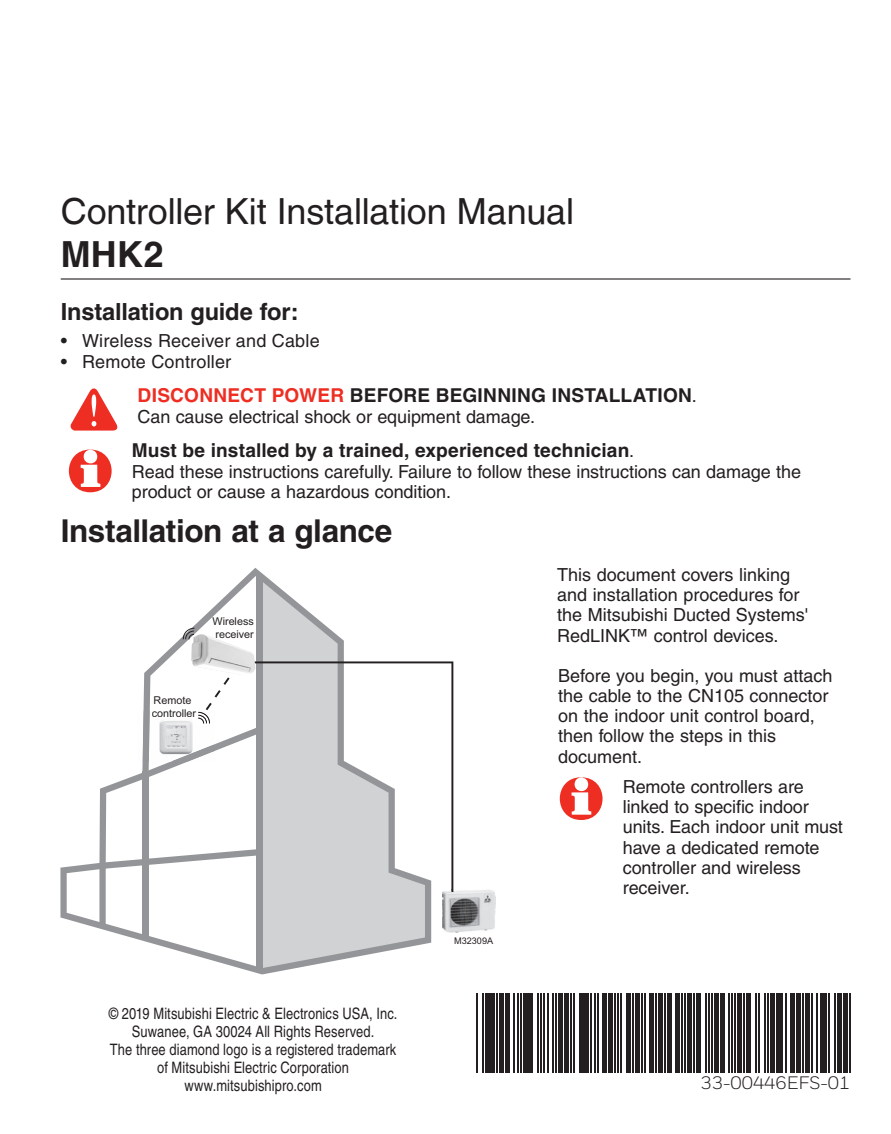
<style>
.page{position:relative;width:891px;height:1134px;background:#fff}
.page>*{position:absolute;margin:0;border:0;box-sizing:border-box;transform-origin:0 0}
.t1{font:36px "Helvetica LT";letter-spacing:-.005em;color:#231f20}
.t2{font:700 36px "Helvetica";color:#231f20}
.Heading_1{font:700 31.5px "Helvetica";letter-spacing:-.015em;color:#231f20}
.Header_Bold{font:700 23.62px "Helvetica";letter-spacing:-.005em;color:#231f20}
.Captions{font:700 19.12px "Helvetica";letter-spacing:.01em;color:#231f20}
.Captions-2{font:18px/20.2px "Helvetica";letter-spacing:-.005em;color:#231f20}
.Text_Sans{font:18px/20.2px "Helvetica";color:#231f20}
.Captions-3{font:18px "Helvetica";letter-spacing:.015em;color:#231f20}
.t3{font:18px "Honeywell Sans";color:#231f20}
.t4{font:condensed 15.75px "Helvetica";letter-spacing:.005em;color:#231f20}
.t5{font:10.8px/12.8px "Arial";color:#231f20}
.t6{font:9.22px "Arial";color:#231f20}
.s1{color:#ee2e22}
.s2{font-weight:400;font-size:18px}
</style>
<div class="page">
<hr style="left:61px;top:278px;width:789px;height:2px;background:#231f20">
<hr style="left:476px;top:994px;width:2px;height:79px;background:#231f20">
<hr style="left:482px;top:994px;width:2px;height:79px;background:#231f20">
<hr style="left:485px;top:994px;width:4px;height:79px;background:#231f20">
<hr style="left:491px;top:994px;width:4px;height:79px;background:#231f20">
<hr style="left:497px;top:994px;width:1px;height:79px;background:#231f20">
<hr style="left:500px;top:994px;width:4px;height:79px;background:#231f20">
<hr style="left:505px;top:994px;width:4px;height:79px;background:#231f20">
<hr style="left:514px;top:994px;width:1px;height:79px;background:#231f20">
<hr style="left:517px;top:994px;width:1px;height:79px;background:#231f20">
<hr style="left:520px;top:994px;width:2px;height:79px;background:#231f20">
<hr style="left:523px;top:994px;width:4px;height:79px;background:#231f20">
<hr style="left:529px;top:994px;width:4px;height:79px;background:#231f20">
<hr style="left:537px;top:994px;width:2px;height:79px;background:#231f20">
<hr style="left:540px;top:994px;width:2px;height:79px;background:#231f20">
<hr style="left:544px;top:994px;width:1px;height:79px;background:#231f20">
<hr style="left:547px;top:994px;width:1px;height:79px;background:#231f20">
<hr style="left:552px;top:994px;width:2px;height:79px;background:#231f20">
<hr style="left:556px;top:994px;width:1px;height:79px;background:#231f20">
<hr style="left:559px;top:994px;width:4px;height:79px;background:#231f20">
<hr style="left:565px;top:994px;width:4px;height:79px;background:#231f20">
<hr style="left:570px;top:994px;width:2px;height:79px;background:#231f20">
<hr style="left:573px;top:994px;width:2px;height:79px;background:#231f20">
<hr style="left:579px;top:994px;width:4px;height:79px;background:#231f20">
<hr style="left:585px;top:994px;width:4px;height:79px;background:#231f20">
<hr style="left:590px;top:994px;width:2px;height:79px;background:#231f20">
<hr style="left:594px;top:994px;width:1px;height:79px;background:#231f20">
<hr style="left:597px;top:994px;width:2px;height:79px;background:#231f20">
<hr style="left:603px;top:994px;width:4px;height:79px;background:#231f20">
<hr style="left:608px;top:994px;width:4px;height:79px;background:#231f20">
<hr style="left:614px;top:994px;width:2px;height:79px;background:#231f20">
<hr style="left:617px;top:994px;width:2px;height:79px;background:#231f20">
<hr style="left:620px;top:994px;width:2px;height:79px;background:#231f20">
<hr style="left:626px;top:994px;width:4px;height:79px;background:#231f20">
<hr style="left:632px;top:994px;width:1px;height:79px;background:#231f20">
<hr style="left:635px;top:994px;width:4px;height:79px;background:#231f20">
<hr style="left:641px;top:994px;width:1px;height:79px;background:#231f20">
<hr style="left:644px;top:994px;width:2px;height:79px;background:#231f20">
<hr style="left:650px;top:994px;width:4px;height:79px;background:#231f20">
<hr style="left:655px;top:994px;width:2px;height:79px;background:#231f20">
<hr style="left:659px;top:994px;width:4px;height:79px;background:#231f20">
<hr style="left:664px;top:994px;width:2px;height:79px;background:#231f20">
<hr style="left:667px;top:994px;width:4px;height:79px;background:#231f20">
<hr style="left:676px;top:994px;width:4px;height:79px;background:#231f20">
<hr style="left:681px;top:994px;width:2px;height:79px;background:#231f20">
<hr style="left:684px;top:994px;width:2px;height:79px;background:#231f20">
<hr style="left:688px;top:994px;width:4px;height:79px;background:#231f20">
<hr style="left:693px;top:994px;width:2px;height:79px;background:#231f20">
<hr style="left:697px;top:994px;width:4px;height:79px;background:#231f20">
<hr style="left:705px;top:994px;width:1px;height:79px;background:#231f20">
<hr style="left:708px;top:994px;width:2px;height:79px;background:#231f20">
<hr style="left:711px;top:994px;width:2px;height:79px;background:#231f20">
<hr style="left:714px;top:994px;width:4px;height:79px;background:#231f20">
<hr style="left:720px;top:994px;width:4px;height:79px;background:#231f20">
<hr style="left:728px;top:994px;width:2px;height:79px;background:#231f20">
<hr style="left:731px;top:994px;width:2px;height:79px;background:#231f20">
<hr style="left:735px;top:994px;width:1px;height:79px;background:#231f20">
<hr style="left:738px;top:994px;width:4px;height:79px;background:#231f20">
<hr style="left:744px;top:994px;width:1px;height:79px;background:#231f20">
<hr style="left:747px;top:994px;width:4px;height:79px;background:#231f20">
<hr style="left:755px;top:994px;width:2px;height:79px;background:#231f20">
<hr style="left:758px;top:994px;width:2px;height:79px;background:#231f20">
<hr style="left:764px;top:994px;width:1px;height:79px;background:#231f20">
<hr style="left:767px;top:994px;width:2px;height:79px;background:#231f20">
<hr style="left:770px;top:994px;width:4px;height:79px;background:#231f20">
<hr style="left:776px;top:994px;width:4px;height:79px;background:#231f20">
<hr style="left:782px;top:994px;width:1px;height:79px;background:#231f20">
<hr style="left:785px;top:994px;width:2px;height:79px;background:#231f20">
<hr style="left:791px;top:994px;width:4px;height:79px;background:#231f20">
<hr style="left:796px;top:994px;width:4px;height:79px;background:#231f20">
<hr style="left:802px;top:994px;width:2px;height:79px;background:#231f20">
<hr style="left:805px;top:994px;width:4px;height:79px;background:#231f20">
<hr style="left:811px;top:994px;width:1px;height:79px;background:#231f20">
<hr style="left:816px;top:994px;width:2px;height:79px;background:#231f20">
<hr style="left:820px;top:994px;width:1px;height:79px;background:#231f20">
<hr style="left:823px;top:994px;width:4px;height:79px;background:#231f20">
<hr style="left:829px;top:994px;width:1px;height:79px;background:#231f20">
<hr style="left:834px;top:994px;width:2px;height:79px;background:#231f20">
<hr style="left:838px;top:994px;width:4px;height:79px;background:#231f20">
<hr style="left:843px;top:994px;width:4px;height:79px;background:#231f20">
<hr style="left:849px;top:994px;width:1px;height:79px;background:#231f20">
<svg style="left:71px;top:388px;width:46px;height:43px"></svg>
<svg style="left:69px;top:450px;width:43px;height:42px"></svg>
<svg style="left:560px;top:777px;width:43px;height:43px"></svg>
<svg style="left:60px;top:568px;width:371px;height:406px"></svg>
<div style="left:256px;top:575px;width:6px;height:395px;background:#939598"></div>
<div style="left:142px;top:772px;width:7px;height:167px;background:#939598"></div>
<svg style="left:99px;top:849px;width:157px;height:77px"></svg>
<img style="left:442px;top:890px;width:54px;height:43px">
<svg style="left:250px;top:661px;width:203px;height:231px;fill:#d1d2d4"></svg>
<svg style="left:183px;top:628px;width:12px;height:11px"></svg>
<img style="left:191px;top:634px;width:64px;height:41px">
<img style="left:138px;top:710px;width:5px;height:51px">
<img style="left:143px;top:710px;width:1px;height:51px">
<svg style="left:144px;top:677px;width:116px;height:101px"></svg>
<h1 class="t1" style="left:61px;top:191px;width:515px">Controller Kit Installation Manual</h1>
<h1 class="t2" style="left:61px;top:233px;width:105px">MHK2</h1>
<p class="Header_Bold" style="left:61px;top:298px;width:240px">Installation guide for:</p>
<p class="Captions-3" style="left:61px;top:330px;width:261px">• Wireless Receiver and Cable</p>
<p class="Captions-2" style="left:61px;top:352px;width:172px">• Remote Controller</p>
<p class="Captions" style="left:138px;top:384px;width:561px"><span class="s1">DISCONNECT POWER</span> BEFORE BEGINNING INSTALLATION<span class="s2">.</span></p>
<p class="Captions-2" style="left:138px;top:406px;width:399px">Can cause electrical shock or equipment damage.</p>
<p class="Captions" style="left:132px;top:439px;width:504px">Must be installed by a trained, experienced technician<span class="s2">.</span></p>
<p class="Captions-2" style="left:132px;top:461px;width:671px">Read these instructions carefully. Failure to follow these instructions can damage the product or cause a hazardous condition.</p>
<p class="Heading_1" style="left:61px;top:511px;width:333px">Installation at a glance</p>
<p class="Text_Sans" style="left:557px;top:564px;width:253px">This document covers linking and installation procedures for the Mitsubishi Ducted Systems'<br>RedLINK™ control devices.</p>
<p class="Text_Sans" style="left:558px;top:665px;width:276px">Before you begin, you must attach the cable to the CN105 connector on the indoor unit control board, then follow the steps in this document.</p>
<p class="Captions-2" style="left:623px;top:776px;width:222px">Remote controllers are linked to specific indoor units. Each indoor unit must have a dedicated remote controller and wireless receiver.</p>
<p class="t5" style="left:213px;top:615px;width:43px">Wireless receiver</p>
<p class="t5" style="left:152px;top:694px;width:46px">Remote controller</p>
<p class="t4" style="left:109px;top:1004px;width:290px">© 2019 Mitsubishi Electric &amp; Electronics USA, Inc.</p>
<p class="t4" style="left:132px;top:1022px;width:244px">Suwanee, GA 30024 All Rights Reserved.</p>
<p class="t4" style="left:110px;top:1040px;width:288px">The three diamond logo is a registered trademark</p>
<p class="t4" style="left:157px;top:1058px;width:193px">of Mitsubishi Electric Corporation</p>
<p class="t4" style="left:184px;top:1076px;width:139px">www.mitsubishipro.com</p>
<p class="t6" style="left:454px;top:934px;width:41px">M32309A</p>
<p class="t3" style="left:701px;top:1072px;width:151px">33-00446EFS-01</p>
</div>
